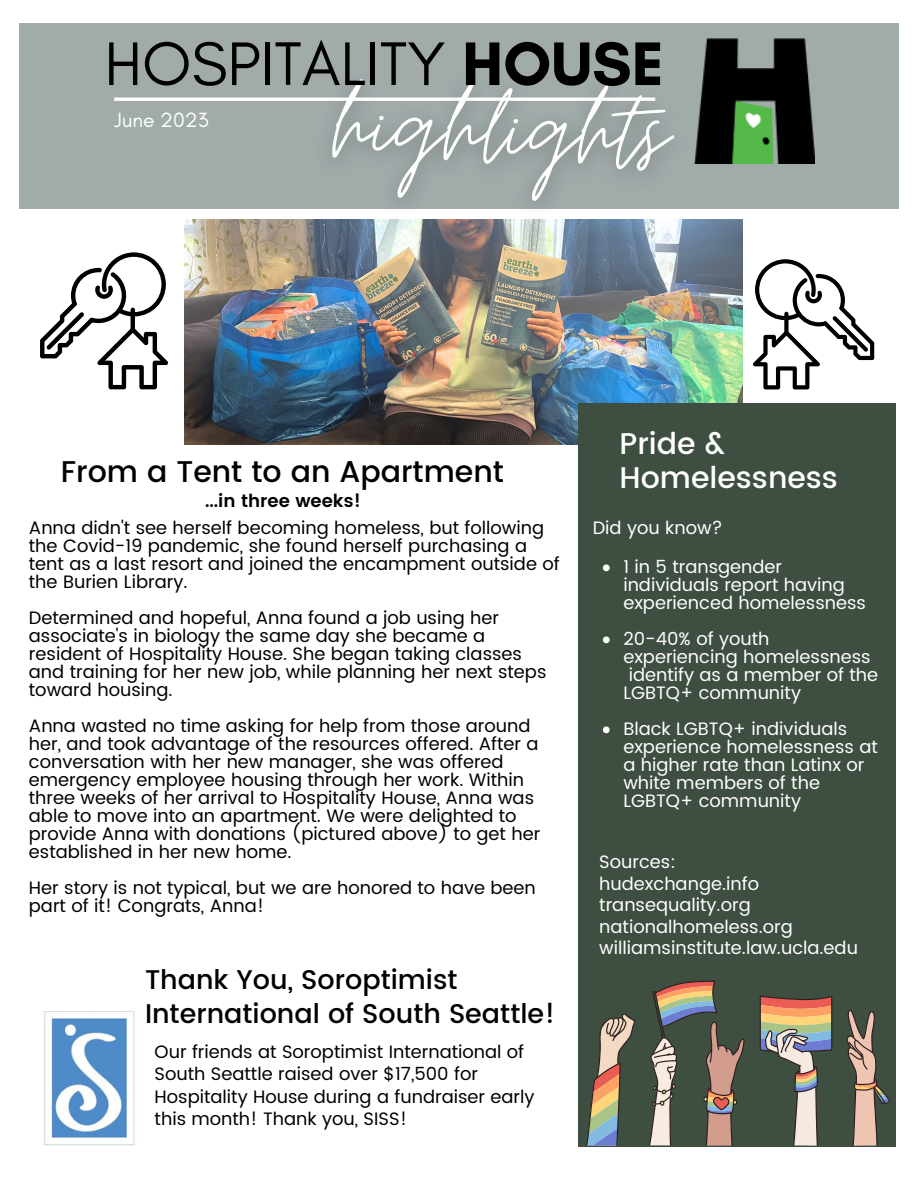
<style>
.page{position:relative;width:918px;height:1188px;background:#fff}
.page>*{position:absolute;margin:0;border:0;box-sizing:border-box;transform-origin:0 0}
.t1{font:119.55px "Moon Time";color:#fdfefd}
.t2{font:62.7px "Glacial Indifference";color:#000}
.t3{font:500 30px "Poppins";color:#000}
.t4{font:500 30px/33.8px "Poppins";color:#fff}
.t5{font:500 27px/33.8px "Poppins";color:#000}
.t6{font:21px "Glacial Indifference";color:#fff}
.t7{font:18px/18px "Poppins";color:#000}
.t8{font:18px/18px "Poppins";color:#fff}
.t9{font:600 18px "Poppins";color:#000}
.s1{font-weight:700}
</style>
<div class="page">
<div style="left:19px;top:23px;width:880px;height:185px;background:#a0abaa"></div>
<img style="left:707px;top:39px;width:107px;height:125px">
<img style="left:299px;top:38px;width:408px;height:171px">
<svg style="left:114px;top:97px;width:541px;height:4px;background:#edf0ef"></svg>
<img style="left:184px;top:219px;width:558px;height:225px">
<div style="left:579px;top:403px;width:317px;height:744px;background:#3e4e40"></div>
<svg style="left:40px;top:252px;width:128px;height:137px"></svg>
<svg style="left:753px;top:259px;width:121px;height:130px"></svg>
<svg style="left:603px;top:564px;width:7px;height:7px"></svg>
<svg style="left:603px;top:636px;width:7px;height:7px"></svg>
<svg style="left:603px;top:726px;width:7px;height:7px"></svg>
<svg style="left:586px;top:1013px;width:49px;height:133px"></svg>
<svg style="left:649px;top:980px;width:96px;height:166px"></svg>
<svg style="left:760px;top:996px;width:72px;height:150px"></svg>
<svg style="left:846px;top:1010px;width:44px;height:136px"></svg>
<img style="left:44px;top:1011px;width:91px;height:135px">
<p class="t2" style="left:105px;top:25px;width:561px">HOSPITALITY <span class="s1">HOUSE</span></p>
<p class="t1" style="left:334px;top:53px;width:337px;rotate:1deg">highlights</p>
<p class="t6" style="left:114px;top:107px;width:96px">June 2023</p>
<p class="t3" style="left:61px;top:454px;width:445px">From a Tent to an Apartment</p>
<p class="t9" style="left:205px;top:490px;width:158px">...in three weeks!</p>
<p class="t7" style="left:29px;top:518px;width:532px">Anna didn't see herself becoming homeless, but following the Covid-19 pandemic, she found herself purchasing a tent as a last resort and joined the encampment outside of the Burien Library.</p>
<p class="t7" style="left:29px;top:608px;width:519px">Determined and hopeful, Anna found a job using her associate's in biology the same day she became a resident of Hospitality House. She began taking classes and training for her new job, while planning her next steps toward housing.</p>
<p class="t7" style="left:29px;top:716px;width:513px">Anna wasted no time asking for help from those around her, and took advantage of the resources offered. After a conversation with her new manager, she was offered emergency employee housing through her work. Within three weeks of her arrival to Hospitality House, Anna was able to move into an apartment. We were delighted to provide Anna with donations (pictured above) to get her established in her new home.</p>
<p class="t7" style="left:29px;top:878px;width:508px">Her story is not typical, but we are honored to have been part of it! Congrats, Anna!</p>
<p class="t5" style="left:145px;top:963px;width:412px">Thank You, Soroptimist<br>International of South Seattle!</p>
<p class="t7" style="left:155px;top:1040px;width:381px;line-height:22.5px">Our friends at Soroptimist International of South Seattle raised over $17,500 for Hospitality House during a fundraiser early this month! Thank you, SISS!</p>
<p class="t4" style="left:620px;top:427px;width:220px">Pride &amp;<br>Homelessness</p>
<p class="t8" style="left:593px;top:519px;width:132px">Did you know?</p>
<p class="t8" style="left:623px;top:558px;width:244px">1 in 5 transgender individuals report having experienced homelessness</p>
<p class="t8" style="left:623px;top:630px;width:256px">20-40% of youth experiencing homelessness identify as a member of the<br>LGBTQ+ community</p>
<p class="t8" style="left:623px;top:720px;width:256px">Black LGBTQ+ individuals experience homelessness at a higher rate than Latinx or white members of the<br>LGBTQ+ community</p>
<p class="t8" style="left:599px;top:853px;width:78px">Sources:</p>
<p class="t8" style="left:599px;top:875px;width:161px">hudexchange.info</p>
<p class="t8" style="left:599px;top:896px;width:153px">transequality.org</p>
<p class="t8" style="left:599px;top:917px;width:195px">nationalhomeless.org</p>
<p class="t8" style="left:599px;top:939px;width:260px">williamsinstitute.law.ucla.edu</p>
</div>
